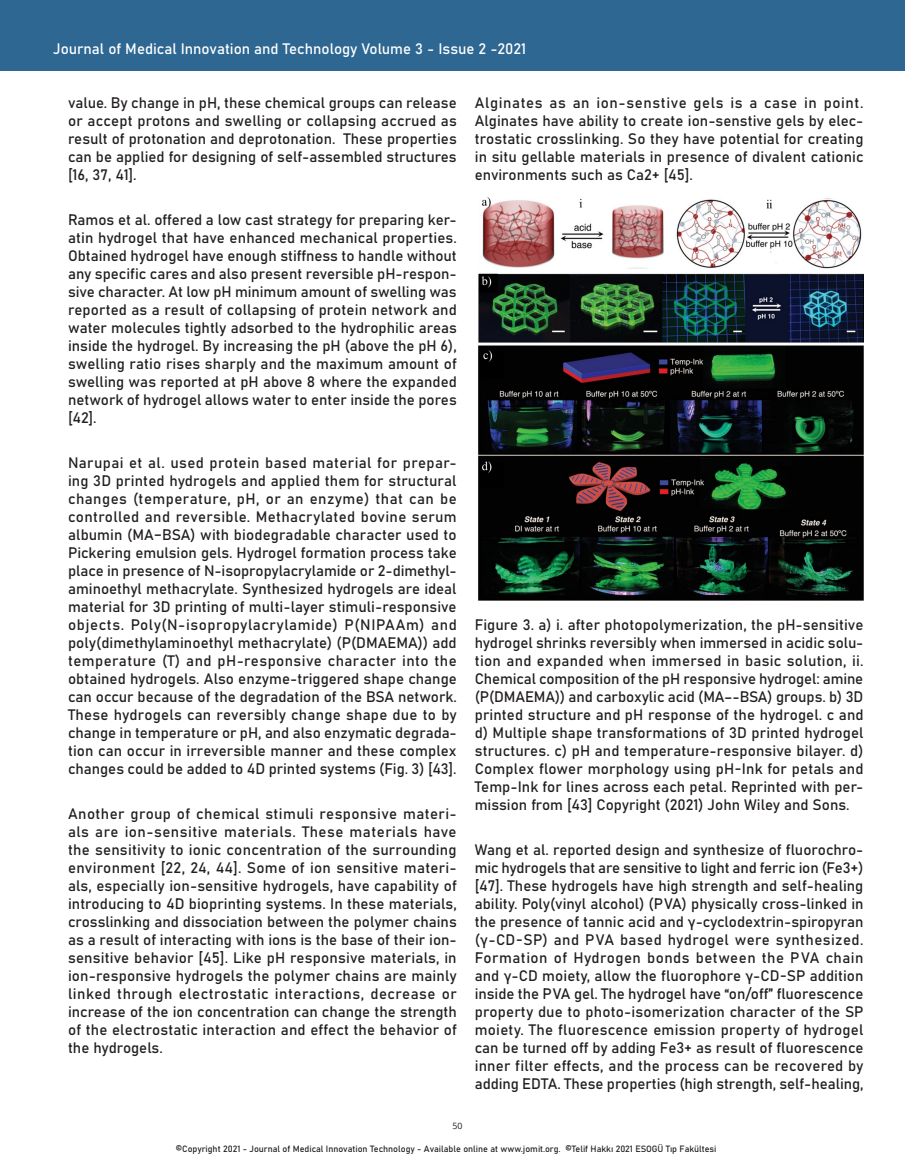
<style>
.page{position:relative;width:905px;height:1175px;background:#fff}
.page>*{position:absolute;margin:0;border:0;box-sizing:border-box;transform-origin:0 0}
.t1{font:15px/18px "Bahnschrift";color:#231f20;text-align:justify}
.t2{font:15px "Bahnschrift";color:#fff}
.t3{font:9px "Bahnschrift";color:#231f20}
.t4{font:8.7px "Open Sans";color:#231f20}
</style>
<div class="page">
<div style="left:0;top:0;width:904px;height:71px;background:#2d6792"></div>
<img style="left:478px;top:197px;width:385px;height:403px">
<p class="t2" style="left:53px;top:37px;width:474px">Journal of Medical Innovation and Technology Volume 3 - Issue 2 -2021</p>
<p class="t1" style="left:68px;top:93px;width:390px">value. By change in pH, these chemical groups can release or accept protons and swelling or collapsing accrued as result of protonation and deprotonation. These properties can be applied for designing of self-assembled structures [16, 37, 41].</p>
<p class="t1" style="left:68px;top:210px;width:390px">Ramos et al. offered a low cast strategy for preparing ker&shy;atin hydrogel that have enhanced mechanical properties.<br>Obtained hydrogel have enough stiffness to handle without any specific cares and also present reversible pH-respon&shy;sive character. At low pH minimum amount of swelling was reported as a result of collapsing of protein network and water molecules tightly adsorbed to the hydrophilic areas inside the hydrogel. By increasing the pH (above the pH 6), swelling ratio rises sharply and the maximum amount of swelling was reported at pH above 8 where the expanded network of hydrogel allows water to enter inside the pores [42].</p>
<p class="t1" style="left:68px;top:453px;width:390px">Narupai et al. used protein based material for prepar&shy;ing 3D printed hydrogels and applied them for structural changes (temperature, pH, or an enzyme) that can be controlled and reversible. Methacrylated bovine serum albumin (MA–BSA) with biodegradable character used to Pickering emulsion gels. Hydrogel formation process take place in presence of N-isopropylacrylamide or 2-dimethyl&shy;aminoethyl methacrylate. Synthesized hydrogels are ideal material for 3D printing of multi-layer stimuli-responsive objects. Poly(N-isopropylacrylamide) P(NIPAAm) and poly(dimethylaminoethyl methacrylate) (P(DMAEMA)) add temperature (T) and pH-responsive character into the obtained hydrogels. Also enzyme-triggered shape change can occur because of the degradation of the BSA network.<br>These hydrogels can reversibly change shape due to by change in temperature or pH, and also enzymatic degrada&shy;tion can occur in irreversible manner and these complex changes could be added to 4D printed systems (Fig. 3) [43].</p>
<p class="t1" style="left:68px;top:804px;width:390px">Another group of chemical stimuli responsive materi&shy;als are ion-sensitive materials. These materials have the sensitivity to ionic concentration of the surrounding environment [22, 24, 44]. Some of ion sensitive materi&shy;als, especially ion-sensitive hydrogels, have capability of introducing to 4D bioprinting systems. In these materials, crosslinking and dissociation between the polymer chains as a result of interacting with ions is the base of their ion&shy;sensitive behavior [45]. Like pH responsive materials, in ion-responsive hydrogels the polymer chains are mainly linked through electrostatic interactions, decrease or increase of the ion concentration can change the strength of the electrostatic interaction and effect the behavior of the hydrogels.</p>
<p class="t4" style="left:452px;top:1120px;width:12px">50</p>
<p class="t1" style="left:475px;top:93px;width:390px">Alginates as an ion-senstive gels is a case in point.<br>Alginates have ability to create ion-senstive gels by elec&shy;trostatic crosslinking. So they have potential for creating in situ gellable materials in presence of divalent cationic environments such as Ca2+ [45].</p>
<p class="t1" style="left:475px;top:615px;width:390px">Figure 3. a) i. after photopolymerization, the pH-sensitive hydrogel shrinks reversibly when immersed in acidic solu&shy;tion and expanded when immersed in basic solution, ii.<br>Chemical composition of the pH responsive hydrogel: amine (P(DMAEMA)) and carboxylic acid (MA–-BSA) groups. b) 3D printed structure and pH response of the hydrogel. c and d) Multiple shape transformations of 3D printed hydrogel structures. c) pH and temperature-responsive bilayer. d)<br>Complex flower morphology using pH-Ink for petals and Temp-Ink for lines across each petal. Reprinted with per&shy;mission from [43] Copyright (2021) John Wiley and Sons.</p>
<p class="t1" style="left:475px;top:840px;width:390px">Wang et al. reported design and synthesize of fluorochro&shy;mic hydrogels that are sensitive to light and ferric ion (Fe3+) [47]. These hydrogels have high strength and self-healing ability. Poly(vinyl alcohol) (PVA) physically cross-linked in the presence of tannic acid and γ-cyclodextrin-spiropyran (γ-CD-SP) and PVA based hydrogel were synthesized.<br>Formation of Hydrogen bonds between the PVA chain and γ-CD moiety, allow the fluorophore γ-CD-SP addition inside the PVA gel. The hydrogel have “on/off” fluorescence property due to photo-isomerization character of the SP moiety. The fluorescence emission property of hydrogel can be turned off by adding Fe3+ as result of fluorescence inner filter effects, and the process can be recovered by adding EDTA. These properties (high strength, self-healing,</p>
<p class="t3" style="left:176px;top:1142px;width:542px">©Copyright 2021 - Journal of Medical Innovation Technology - Available online at www.jomit.org. ©Telif Hakkı 2021 ESOGÜ Tıp Fakültesi</p>
</div>
